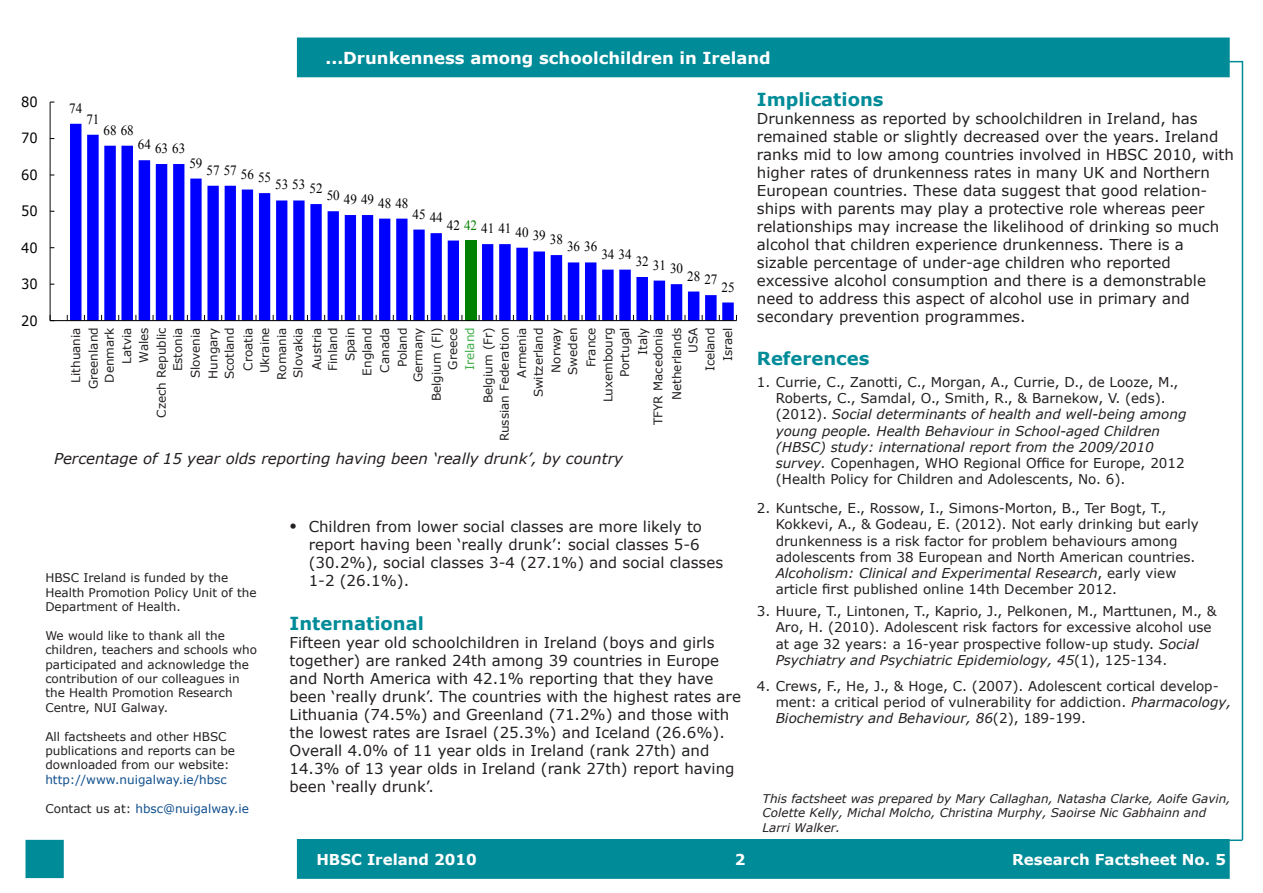
<style>
.page{position:relative;width:1263px;height:893px;background:#fff}
.page>*{position:absolute;margin:0;border:0;box-sizing:border-box;transform-origin:0 0}
.t1{font:21px "Times New Roman";color:#231f20}
.Heading_1{font:700 18px "Verdana";color:#008b98}
.t2{font:700 16.5px "Verdana";color:#fff}
.Heading_1-2{font:15px/18px "Verdana";color:#231f20}
.t3{font:italic 15px "Verdana";color:#231f20}
.t4{font:700 15px "Verdana";color:#fff}
.t5{font:14.1px "Times New Roman";letter-spacing:.005em;color:#000;scale:.93 1}
.t6{font:14.1px "Verdana";letter-spacing:.005em;color:#000;scale:.93 1}
.t7{font:13.5px/16.2px "Verdana";color:#231f20}
.t8{font:italic 13.5px/16.2px "Verdana";color:#231f20}
.t9{font:12px/14.4px "Verdana";color:#231f20}
.t10{font:italic 12px/14.4px "Verdana";color:#231f20}
.t11{font:12px "Verdana";color:#0f4e8c}
.t12{font:12px "Verdana";color:#40ae49}
.s1{color:#231f20}
.s2{font-style:normal}
.s3{font-style:italic}
</style>
<div class="page">
<svg style="left:70px;top:124px;width:664px;height:196px"></svg>
<hr style="left:50px;top:102px;width:1px;height:219px;background:#000">
<hr style="left:50px;top:320px;width:686px;height:1px;background:#000">
<div style="left:298px;top:840px;width:931px;height:38px;background:#008b98"></div>
<div style="left:297px;top:839px;width:933px;height:40px;border:2px solid #008b98"></div>
<div style="left:26px;top:841px;width:37px;height:36px;background:#008b98"></div>
<div style="left:26px;top:840px;width:38px;height:38px;border:2px solid #008b98"></div>
<div style="left:298px;top:38px;width:931px;height:39px;background:#008b98"></div>
<svg style="left:1229px;top:61px;width:13px;height:1px"></svg>
<hr style="left:1242px;top:61px;width:1px;height:779px;background:#008b98">
<svg style="left:1229px;top:839px;width:13px;height:2px"></svg>
<p class="t2" style="left:325px;top:47px;width:447px">...Drunkenness among schoolchildren in Ireland</p>
<p class="t6" style="left:21px;top:93px;width:19px">80</p>
<p class="t6" style="left:21px;top:129px;width:19px">70</p>
<p class="t6" style="left:21px;top:166px;width:19px">60</p>
<p class="t6" style="left:21px;top:202px;width:19px">50</p>
<p class="t6" style="left:21px;top:239px;width:19px">40</p>
<p class="t6" style="left:21px;top:275px;width:19px">30</p>
<p class="t6" style="left:21px;top:311px;width:19px">20</p>
<p class="t5" style="left:69px;top:99px;width:16px">74</p>
<p class="t5" style="left:86px;top:110px;width:16px">71</p>
<p class="t5" style="left:104px;top:121px;width:34px">68 68</p>
<p class="t5" style="left:138px;top:139px;width:53px">64 63 63</p>
<p class="t5" style="left:189px;top:153px;width:16px">59</p>
<p class="t5" style="left:207px;top:162px;width:71px">57 57 56 55</p>
<p class="t5" style="left:275px;top:175px;width:53px">53 53 52</p>
<p class="t5" style="left:327px;top:190px;width:89px">50 49 49 48 48</p>
<p class="t5" style="left:412px;top:206px;width:34px">45 44</p>
<p class="t5" style="left:447px;top:221px;width:126px">42 <sup>42</sup> 41 41 40 39 38</p>
<p class="t5" style="left:567px;top:237px;width:34px">36 36</p>
<p class="t5" style="left:601px;top:244px;width:34px">34 34</p>
<p class="t5" style="left:636px;top:255px;width:53px">32 31 30</p>
<p class="t5" style="left:687px;top:268px;width:34px">28 27</p>
<p class="t5" style="left:721px;top:277px;width:16px">25</p>
<p class="t9" style="left:68px;top:383px;width:57px;rotate:-90deg">Lithuania</p>
<p class="t9" style="left:86px;top:389px;width:63px;rotate:-90deg">Greenland</p>
<p class="t9" style="left:102px;top:382px;width:57px;rotate:-90deg">Denmark</p>
<p class="t9" style="left:119px;top:364px;width:38px;rotate:-90deg">Latvia</p>
<p class="t9" style="left:136px;top:363px;width:37px;rotate:-90deg">Wales</p>
<p class="t9" style="left:154px;top:418px;width:92px;rotate:-90deg">Czech Republic</p>
<p class="t9" style="left:170px;top:371px;width:45px;rotate:-90deg">Estonia</p>
<p class="t9" style="left:188px;top:378px;width:52px;rotate:-90deg">Slovenia</p>
<p class="t9" style="left:206px;top:379px;width:53px;rotate:-90deg">Hungary</p>
<p class="t9" style="left:222px;top:379px;width:54px;rotate:-90deg">Scotland</p>
<p class="t9" style="left:240px;top:371px;width:45px;rotate:-90deg">Croatia</p>
<p class="t9" style="left:257px;top:373px;width:48px;rotate:-90deg">Ukraine</p>
<p class="t9" style="left:274px;top:380px;width:54px;rotate:-90deg">Romania</p>
<p class="t9" style="left:291px;top:378px;width:52px;rotate:-90deg">Slovakia</p>
<p class="t9" style="left:309px;top:370px;width:44px;rotate:-90deg">Austria</p>
<p class="t9" style="left:342px;top:361px;width:35px;rotate:-90deg">Spain</p>
<p class="t9" style="left:359px;top:376px;width:50px;rotate:-90deg">England</p>
<p class="t9" style="left:377px;top:372px;width:47px;rotate:-90deg">Canada</p>
<p class="t9" style="left:395px;top:367px;width:41px;rotate:-90deg">Poland</p>
<p class="t9" style="left:411px;top:382px;width:57px;rotate:-90deg">Germany</p>
<p class="t9" style="left:429px;top:401px;width:76px;rotate:-90deg">Belgium (Fl)</p>
<p class="t9" style="left:481px;top:403px;width:77px;rotate:-90deg">Belgium (Fr)</p>
<p class="t9" style="left:497px;top:441px;width:116px;rotate:-90deg">Russian Federation</p>
<p class="t9" style="left:617px;top:377px;width:51px;rotate:-90deg">Portugal</p>
<p class="t9" style="left:635px;top:355px;width:29px;rotate:-90deg">Italy</p>
<p class="t9" style="left:651px;top:425px;width:99px;rotate:-90deg">TFYR Macedonia</p>
<p class="t9" style="left:531px;top:397px;width:72px;rotate:-90deg">Switzerland</p>
<p class="t9" style="left:685px;top:352px;width:27px;rotate:-90deg">USA</p>
<p class="t9" style="left:549px;top:373px;width:47px;rotate:-90deg">Norway</p>
<p class="t9" style="left:565px;top:375px;width:49px;rotate:-90deg">Sweden</p>
<p class="t9" style="left:600px;top:402px;width:77px;rotate:-90deg">Luxembourg</p>
<p class="t9" style="left:669px;top:400px;width:74px;rotate:-90deg">Netherlands</p>
<p class="t9" style="left:325px;top:371px;width:45px;rotate:-90deg">Finland</p>
<p class="t9" style="left:445px;top:370px;width:44px;rotate:-90deg">Greece</p>
<p class="t9" style="left:583px;top:367px;width:42px;rotate:-90deg">France</p>
<p class="t9" style="left:702px;top:371px;width:46px;rotate:-90deg">Iceland</p>
<p class="t9" style="left:720px;top:361px;width:35px;rotate:-90deg">Israel</p>
<p class="t12" style="left:462px;top:370px;width:44px;rotate:-90deg">Ireland</p>
<p class="t9" style="left:514px;top:378px;width:52px;rotate:-90deg">Armenia</p>
<p class="t3" style="left:54px;top:449px;width:570px">Percentage of 15 year olds reporting having been ‘really drunk’, by country</p>
<p class="t9" style="left:45px;top:570px;width:213px">HBSC Ireland is funded by the<br>Health Promotion Policy Unit of the<br>Department of Health.</p>
<p class="t9" style="left:45px;top:628px;width:213px">We would like to thank all the children, teachers and schools who participated and acknowledge the contribution of our colleagues in the Health Promotion Research<br>Centre, NUI Galway.</p>
<p class="t9" style="left:45px;top:729px;width:191px">All factsheets and other HBSC publications and reports can be downloaded from our website:</p>
<p class="t11" style="left:45px;top:772px;width:183px">http://www.nuigalway.ie/hbsc</p>
<p class="t11" style="left:45px;top:801px;width:205px"><span class="s1">Contact us at:</span> hbsc@nuigalway.ie</p>
<p class="t1" style="left:290px;top:512px;width:9px">•</p>
<p class="Heading_1-2" style="left:309px;top:517px;width:416px">Children from lower social classes are more likely to report having been ‘really drunk’: social classes 5-6 (30.2%), social classes 3-4 (27.1%) and social classes 1-2 (26.1%).</p>
<p class="Heading_1" style="left:290px;top:612px;width:136px">International</p>
<p class="Heading_1-2" style="left:290px;top:633px;width:453px">Fifteen year old schoolchildren in Ireland (boys and girls together) are ranked 24th among 39 countries in Europe and North America with 42.1% reporting that they have been ‘really drunk’. The countries with the highest rates are Lithuania (74.5%) and Greenland (71.2%) and those with the lowest rates are Israel (25.3%) and Iceland (26.6%).<br>Overall 4.0% of 11 year olds in Ireland (rank 27th) and 14.3% of 13 year olds in Ireland (rank 27th) report having been ‘really drunk’.</p>
<p class="Heading_1" style="left:757px;top:88px;width:128px">Implications</p>
<p class="Heading_1-2" style="left:757px;top:109px;width:479px">Drunkenness as reported by schoolchildren in Ireland, has remained stable or slightly decreased over the years. Ireland ranks mid to low among countries involved in HBSC 2010, with higher rates of drunkenness rates in many UK and Northern European countries. These data suggest that good relation&shy;ships with parents may play a protective role whereas peer relationships may increase the likelihood of drinking so much alcohol that children experience drunkenness. There is a</p>
<p class="Heading_1-2" style="left:757px;top:253px;width:415px">sizable percentage of under-age children who reported</p>
<p class="Heading_1-2" style="left:757px;top:271px;width:450px">excessive alcohol consumption and there is a demonstrable need to address this aspect of alcohol use in primary and</p>
<p class="Heading_1-2" style="left:757px;top:307px;width:270px">secondary prevention programmes.</p>
<p class="Heading_1" style="left:757px;top:347px;width:114px">References</p>
<p class="t7" style="left:757px;top:374px;width:423px">1. Currie, C., Zanotti, C., Morgan, A., Currie, D., de Looze, M.,</p>
<p class="t8" style="left:776px;top:390px;width:412px"><span class="s2">Roberts, C., Samdal, O., Smith, R., &amp; Barnekow, V. (eds). (2012).</span> Social determinants of health and well-being among young people. Health Behaviour in School-aged Children (HBSC) study: international report from the 2009/2010 survey. <span class="s2">Copenhagen, WHO Regional Office for Europe, 2012 (Health Policy for Children and Adolescents, No. 6).</span></p>
<p class="t7" style="left:776px;top:516px;width:424px">Kokkevi, A., &amp; Godeau, E. (2012). Not early drinking but early drunkenness is a risk factor for problem behaviours among adolescents from 38 European and North American countries.<br><span class="s3">Alcoholism: Clinical and Experimental Research</span>, early view article first published online 14th December 2012.</p>
<p class="t7" style="left:757px;top:603px;width:461px">3. Huure, T., Lintonen, T., Kaprio, J., Pelkonen, M., Marttunen, M., &amp;</p>
<p class="t7" style="left:776px;top:619px;width:437px">Aro, H. (2010). Adolescent risk factors for excessive alcohol use at age 32 years: a 16-year prospective follow-up study. <span class="s3">Social<br>Psychiatry and Psychiatric Epidemiology, 45</span>(1), 125-134.</p>
<p class="t7" style="left:757px;top:500px;width:411px">2. Kuntsche, E., Rossow, I., Simons-Morton, B., Ter Bogt, T.,</p>
<p class="t7" style="left:757px;top:677px;width:463px">4. Crews, F., He, J., &amp; Hoge, C. (2007). Adolescent cortical develop-</p>
<p class="t7" style="left:776px;top:693px;width:457px">ment: a critical period of vulnerability for addiction. <span class="s3">Pharmacology,<br>Biochemistry and Behaviour, 86</span>(2), 189-199.</p>
<p class="t10" style="left:763px;top:791px;width:470px">This factsheet was prepared by Mary Callaghan, Natasha Clarke, Aoife Gavin,<br>Colette Kelly, Michal Molcho, Christina Murphy, Saoirse Nic Gabhainn and</p>
<p class="t10" style="left:763px;top:820px;width:79px">Larri Walker.</p>
<p class="t4" style="left:316px;top:850px;width:162px">HBSC Ireland 2010</p>
<p class="t4" style="left:735px;top:850px;width:12px">2</p>
<p class="t4" style="left:1012px;top:850px;width:215px">Research Factsheet No. 5</p>
</div>
